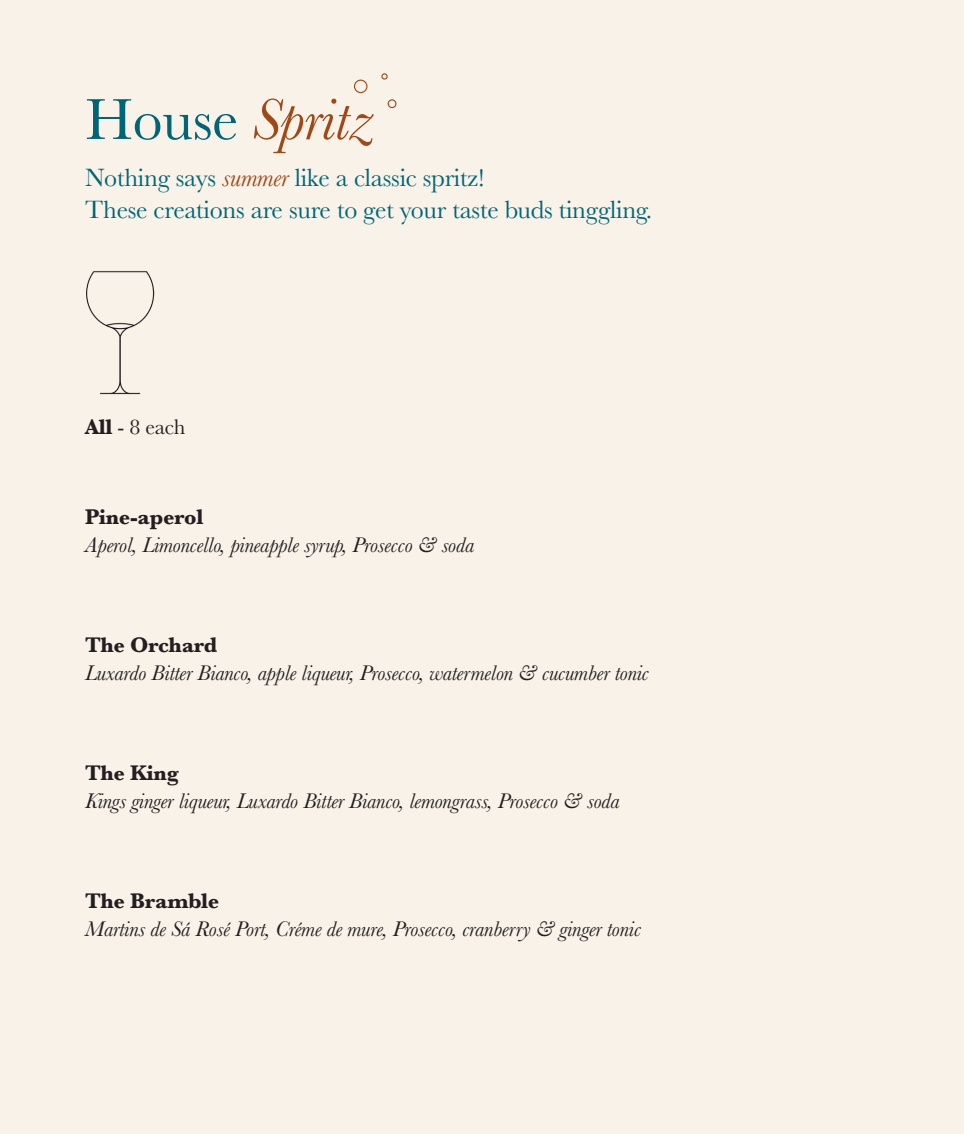
<style>
.page{position:relative;width:964px;height:1134px;background:#f8f2e8}
.page>*{position:absolute;margin:0;border:0;box-sizing:border-box;transform-origin:0 0}
.t1{font:italic 60px "Baskerville";letter-spacing:-.01em;color:#a04818}
.t2{font:26px/32px "Baskerville";letter-spacing:-.01em;color:#067}
.t3{font:italic 22px/28px "Baskerville";letter-spacing:-.01em;color:#231f20}
.t4{font:22px "Baskerville";color:#231f20}
.s1{font-style:normal;color:#067}
.s2{font-style:italic;color:#a04818}
.s3{font-weight:700}
.s4{font-weight:700;font-style:normal}
</style>
<div class="page">
<div style="left:354px;top:80px;width:13px;height:13px;border:1px solid #a04818;border-radius:50%"></div>
<div style="left:388px;top:99px;width:8px;height:9px;border:1px solid #a04818;border-radius:50%"></div>
<div style="left:381px;top:73px;width:7px;height:7px;border:1px solid #a04818;border-radius:50%"></div>
<img style="left:86px;top:271px;width:69px;height:124px">
<p class="t1" style="left:85px;top:80px;width:291px"><span class="s1">House</span> Spritz</p>
<p class="t2" style="left:85px;top:162px;width:569px">Nothing says <span class="s2">summer</span> like a classic spritz!<br>These creations are sure to get your taste buds tinggling.</p>
<p class="t4" style="left:85px;top:413px;width:102px"><span class="s3">All</span> - 8 each</p>
<p class="t3" style="left:85px;top:503px;width:391px"><span class="s4">Pine-aperol<br></span>Aperol, Limoncello, pineapple syrup, Prosecco &amp; soda</p>
<p class="t3" style="left:85px;top:631px;width:565px"><span class="s4">The Orchard<br></span>Luxardo Bitter Bianco, apple liqueur, Prosecco, watermelon &amp; cucumber tonic</p>
<p class="t3" style="left:85px;top:759px;width:536px"><span class="s4">The King<br></span>Kings ginger liqueur, Luxardo Bitter Bianco, lemongrass, Prosecco &amp; soda</p>
<p class="t3" style="left:85px;top:887px;width:557px"><span class="s4">The Bramble<br></span>Martins de Sá Rosé Port, Créme de mure, Prosecco, cranberry &amp; ginger tonic</p>
</div>
